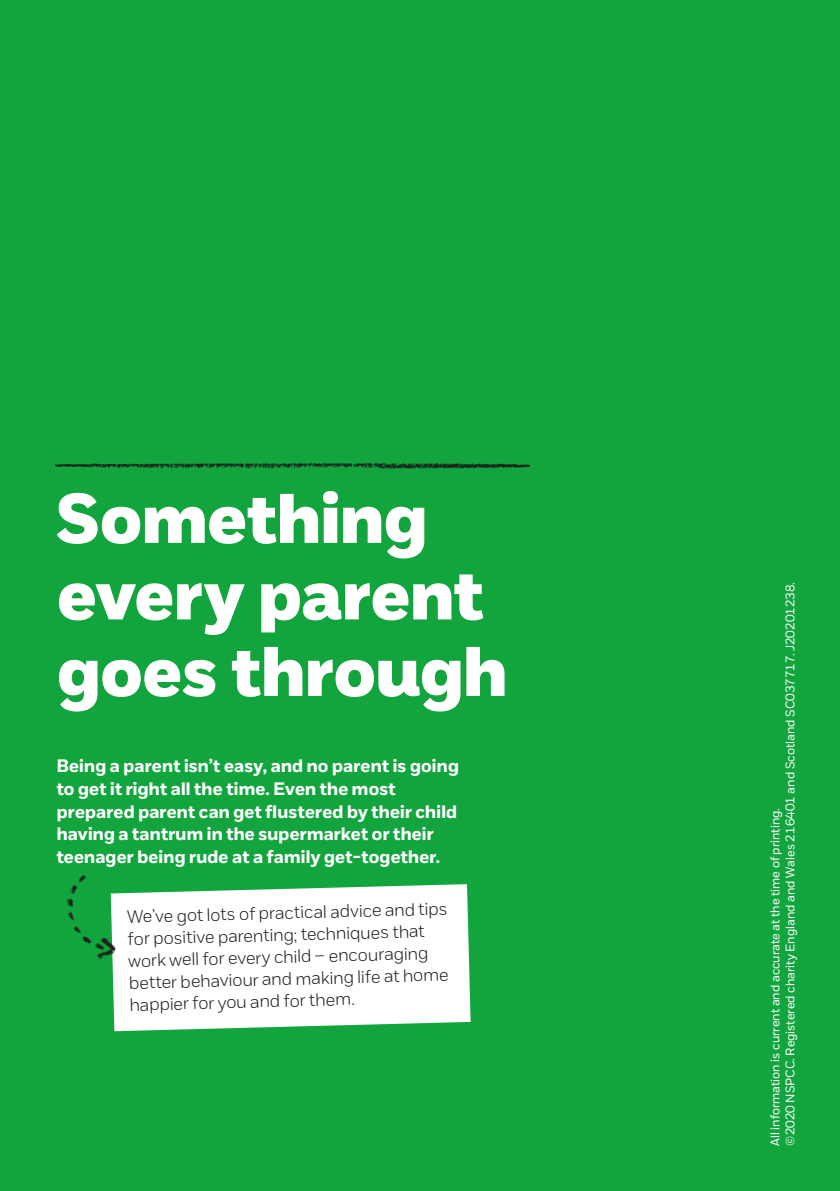
<style>
.page{position:relative;width:840px;height:1191px;background:#fff}
.page>*{position:absolute;margin:0;border:0;box-sizing:border-box;transform-origin:0 0}
.NSPCC_Headline_35pt{font:70px/76.4px "NSPCC Headline";color:#fff}
.NSPCC_Body_Copy_9pt{font:700 18px/22.4px "NSPCC";letter-spacing:.015em;color:#fff}
.NSPCC_Body_Copy_9pt-2{font:300 18px/21.8px "NSPCC";color:#231f20}
.NSPCC_Smallprint_6_2{font:12.4px "NSPCC";color:#fff}
</style>
<div class="page">
<div style="left:0;top:0;width:839px;height:1191px;background:#12a53e"></div>
<img style="left:55px;top:463px;width:324px;height:8px">
<img style="left:379px;top:463px;width:150px;height:6px">
<svg style="left:112px;top:884px;width:358px;height:147px;background:#eff9f2"></svg>
<img style="left:67px;top:875px;width:62px;height:86px">
<p class="NSPCC_Headline_35pt" style="left:56px;top:480px;width:452px">Something every parent goes through</p>
<p class="NSPCC_Body_Copy_9pt" style="left:57px;top:755px;width:403px">Being a parent isn’t easy, and no parent is going to get it right all the time. Even the most prepared parent can get flustered by their child having a tantrum in the supermarket or their teenager being rude at a family get-together.</p>
<p class="NSPCC_Body_Copy_9pt-2" style="left:126px;top:907px;width:322px;rotate:-2deg">We’ve got lots of practical advice and tips for positive parenting; techniques that work well for every child – encouraging better behaviour and making life at home happier for you and for them.</p>
<p class="NSPCC_Smallprint_6_2" style="left:782px;top:1145px;width:565px;rotate:-90deg">©2020 NSPCC. Registered charity England and Wales 216401 and Scotland SC037717. J20201238.</p>
<p class="NSPCC_Smallprint_6_2" style="left:767px;top:1145px;width:339px;rotate:-90deg">All information is current and accurate at the time of printing.</p>
</div>
